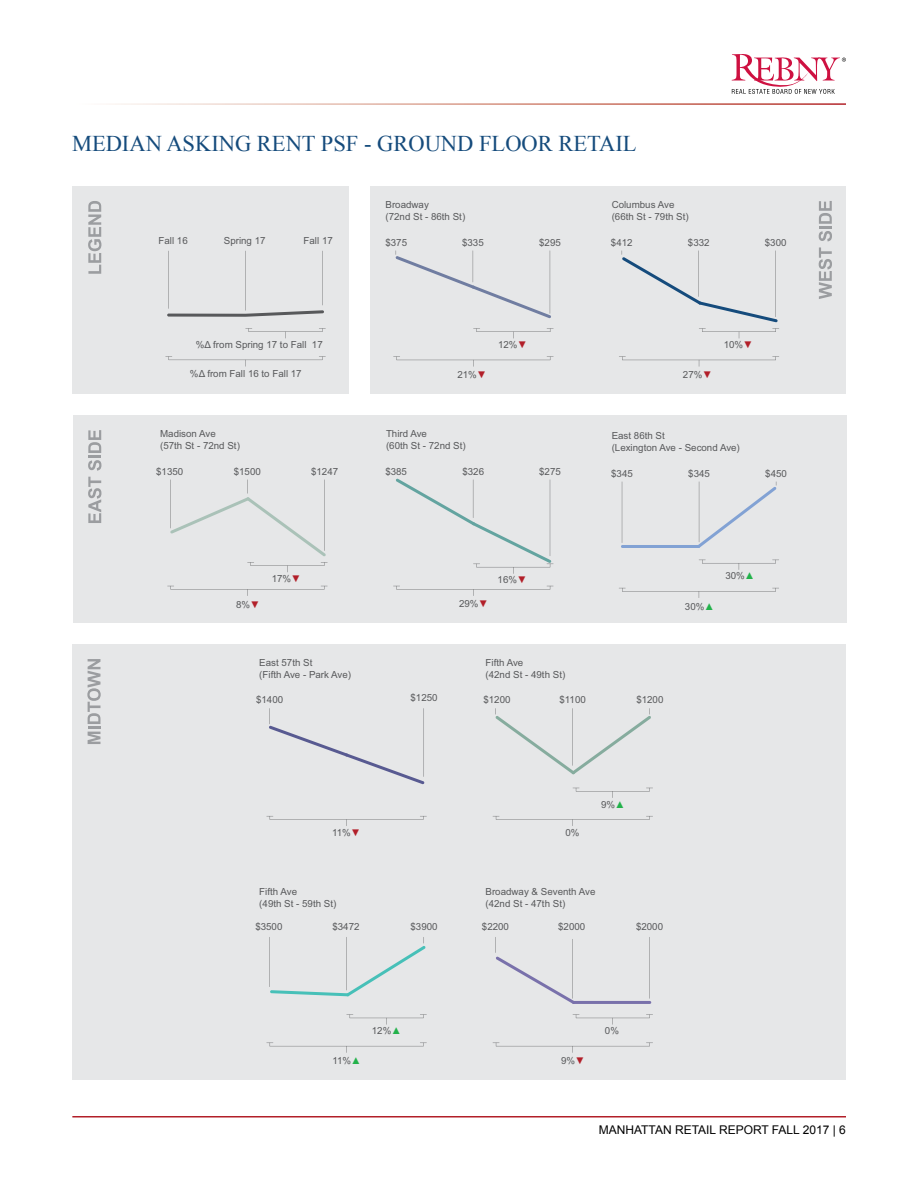
<style>
.page{position:relative;width:918px;height:1188px;background:#fff}
.page>*{position:absolute;margin:0;border:0;box-sizing:border-box;transform-origin:0 0}
.t1{font:22.5px "Times New Roman";color:#154b7c}
.t2{font:12px "Arial";color:#000}
.t3{font:9.75px/11.7px "Arial";color:#58595b}
.s1{color:#b21f29}
.s2{color:#23b24b}
</style>
<div class="page">
<svg style="left:732px;top:54px;width:114px;height:40px"></svg>
<hr style="left:72px;top:1116px;width:774px;height:2px;background:#b21f29">
<div style="left:72px;top:186px;width:277px;height:208px;background:#e6e7e8"></div>
<div style="left:371px;top:186px;width:475px;height:208px;background:#e6e7e8"></div>
<div style="left:72px;top:644px;width:774px;height:436px;background:#e6e7e8"></div>
<div style="left:73px;top:415px;width:773px;height:208px;background:#e6e7e8"></div>
<svg style="left:88px;top:477px;width:13px;height:46px"></svg>
<svg style="left:88px;top:430px;width:13px;height:41px"></svg>
<svg style="left:87px;top:659px;width:14px;height:85px"></svg>
<svg style="left:819px;top:247px;width:13px;height:52px"></svg>
<svg style="left:819px;top:201px;width:13px;height:40px"></svg>
<svg style="left:88px;top:201px;width:13px;height:73px"></svg>
<svg style="left:167px;top:251px;width:157px;height:66px"></svg>
<svg style="left:165px;top:356px;width:161px;height:11px"></svg>
<svg style="left:245px;top:328px;width:81px;height:10px"></svg>
<svg style="left:622px;top:357px;width:154px;height:10px"></svg>
<svg style="left:622px;top:250px;width:156px;height:72px"></svg>
<svg style="left:649px;top:937px;width:1px;height:62px"></svg>
<svg style="left:495px;top:1043px;width:155px;height:10px"></svg>
<svg style="left:575px;top:1015px;width:75px;height:10px"></svg>
<svg style="left:496px;top:939px;width:78px;height:64px"></svg>
<hr style="left:572px;top:1001px;width:79px;height:3px;background:#7971ab;border-radius:2px">
<svg style="left:493px;top:816px;width:160px;height:10px"></svg>
<svg style="left:573px;top:788px;width:80px;height:10px"></svg>
<svg style="left:495px;top:708px;width:156px;height:66px"></svg>
<svg style="left:266px;top:816px;width:161px;height:10px"></svg>
<svg style="left:269px;top:1043px;width:155px;height:10px"></svg>
<svg style="left:349px;top:1015px;width:75px;height:10px"></svg>
<svg style="left:270px;top:937px;width:156px;height:60px"></svg>
<svg style="left:269px;top:708px;width:156px;height:76px"></svg>
<svg style="left:396px;top:357px;width:155px;height:10px"></svg>
<svg style="left:473px;top:328px;width:81px;height:11px"></svg>
<svg style="left:699px;top:328px;width:80px;height:11px"></svg>
<svg style="left:395px;top:250px;width:156px;height:68px"></svg>
<svg style="left:393px;top:586px;width:161px;height:10px"></svg>
<svg style="left:396px;top:478px;width:158px;height:96px"></svg>
<svg style="left:167px;top:586px;width:161px;height:10px"></svg>
<svg style="left:170px;top:479px;width:158px;height:93px"></svg>
<svg style="left:622px;top:482px;width:1px;height:61px"></svg>
<svg style="left:619px;top:588px;width:160px;height:10px"></svg>
<svg style="left:699px;top:560px;width:80px;height:10px"></svg>
<hr style="left:621px;top:545px;width:79px;height:3px;background:#82a2d4;border-radius:2px">
<svg style="left:698px;top:481px;width:79px;height:67px"></svg>
<h1 class="t1" style="left:72px;top:128px;width:566px">MEDIAN ASKING RENT PSF - GROUND FLOOR RETAIL</h1>
<p class="t3" style="left:386px;top:199px;width:81px">Broadway<br>(72nd St - 86th St)</p>
<p class="t3" style="left:612px;top:199px;width:79px">Columbus Ave (66th St - 79th St)</p>
<p class="t3" style="left:159px;top:235px;width:31px">Fall 16</p>
<p class="t3" style="left:224px;top:235px;width:43px">Spring 17</p>
<p class="t3" style="left:304px;top:235px;width:31px">Fall 17</p>
<p class="t3" style="left:385px;top:237px;width:23px">$375</p>
<p class="t3" style="left:462px;top:237px;width:23px">$335</p>
<p class="t3" style="left:539px;top:237px;width:23px">$295</p>
<p class="t3" style="left:611px;top:237px;width:23px">$412</p>
<p class="t3" style="left:765px;top:237px;width:23px">$300</p>
<p class="t3" style="left:688px;top:237px;width:23px">$332</p>
<p class="t3" style="left:196px;top:339px;width:128px">%Δ from Spring 17 to Fall 17</p>
<p class="t3" style="left:498px;top:339px;width:31px">12%<span class="s1">▼</span></p>
<p class="t3" style="left:724px;top:339px;width:31px">10%<span class="s1">▼</span></p>
<p class="t3" style="left:190px;top:368px;width:113px">%Δ from Fall 16 to Fall 17</p>
<p class="t3" style="left:457px;top:369px;width:31px">21%<span class="s1">▼</span></p>
<p class="t3" style="left:683px;top:369px;width:31px">27%<span class="s1">▼</span></p>
<p class="t3" style="left:160px;top:428px;width:81px">Madison Ave (57th St - 72nd St)</p>
<p class="t3" style="left:386px;top:428px;width:81px">Third Ave<br>(60th St - 72nd St)</p>
<p class="t3" style="left:612px;top:430px;width:130px">East 86th St<br>(Lexington Ave - Second Ave)</p>
<p class="t3" style="left:156px;top:466px;width:29px">$1350</p>
<p class="t3" style="left:234px;top:466px;width:29px">$1500</p>
<p class="t3" style="left:311px;top:466px;width:29px">$1247</p>
<p class="t3" style="left:385px;top:466px;width:23px">$385</p>
<p class="t3" style="left:462px;top:466px;width:23px">$326</p>
<p class="t3" style="left:539px;top:466px;width:23px">$275</p>
<p class="t3" style="left:611px;top:468px;width:23px">$345</p>
<p class="t3" style="left:688px;top:468px;width:23px">$345</p>
<p class="t3" style="left:765px;top:468px;width:23px">$450</p>
<p class="t3" style="left:272px;top:573px;width:31px">17%<span class="s1">▼</span></p>
<p class="t3" style="left:498px;top:574px;width:31px">16%<span class="s1">▼</span></p>
<p class="t3" style="left:725px;top:570px;width:31px">30%<span class="s2">▲</span></p>
<p class="t3" style="left:236px;top:599px;width:25px">8%<span class="s1">▼</span></p>
<p class="t3" style="left:459px;top:598px;width:31px">29%<span class="s1">▼</span></p>
<p class="t3" style="left:685px;top:601px;width:31px">30%<span class="s2">▲</span></p>
<p class="t3" style="left:259px;top:657px;width:93px">East 57th St<br>(Fifth Ave - Park Ave)</p>
<p class="t3" style="left:486px;top:657px;width:81px">Fifth Ave<br>(42nd St - 49th St)</p>
<p class="t3" style="left:256px;top:693px;width:29px">$1400</p>
<p class="t3" style="left:410px;top:692px;width:29px">$1250</p>
<p class="t3" style="left:483px;top:693px;width:29px">$1200</p>
<p class="t3" style="left:559px;top:693px;width:28px">$1100</p>
<p class="t3" style="left:636px;top:693px;width:29px">$1200</p>
<p class="t3" style="left:601px;top:799px;width:25px">9%<span class="s2">▲</span></p>
<p class="t3" style="left:332px;top:827px;width:30px">11%<span class="s1">▼</span></p>
<p class="t3" style="left:565px;top:827px;width:16px">0%</p>
<p class="t3" style="left:259px;top:886px;width:79px">Fifth Ave<br>(49th St - 59th St)</p>
<p class="t3" style="left:486px;top:886px;width:111px">Broadway &amp; Seventh Ave (42nd St - 47th St)</p>
<p class="t3" style="left:255px;top:921px;width:29px">$3500</p>
<p class="t3" style="left:332px;top:921px;width:29px">$3472</p>
<p class="t3" style="left:410px;top:921px;width:29px">$3900</p>
<p class="t3" style="left:482px;top:921px;width:29px">$2200</p>
<p class="t3" style="left:558px;top:921px;width:29px">$2000</p>
<p class="t3" style="left:636px;top:921px;width:29px">$2000</p>
<p class="t3" style="left:372px;top:1025px;width:31px">12%<span class="s2">▲</span></p>
<p class="t3" style="left:605px;top:1025px;width:16px">0%</p>
<p class="t3" style="left:332px;top:1055px;width:30px">11%<span class="s2">▲</span></p>
<p class="t3" style="left:561px;top:1055px;width:25px">9%<span class="s1">▼</span></p>
<p class="t2" style="left:599px;top:1122px;width:249px">MANHATTAN RETAIL REPORT FALL 2017 | 6</p>
</div>
